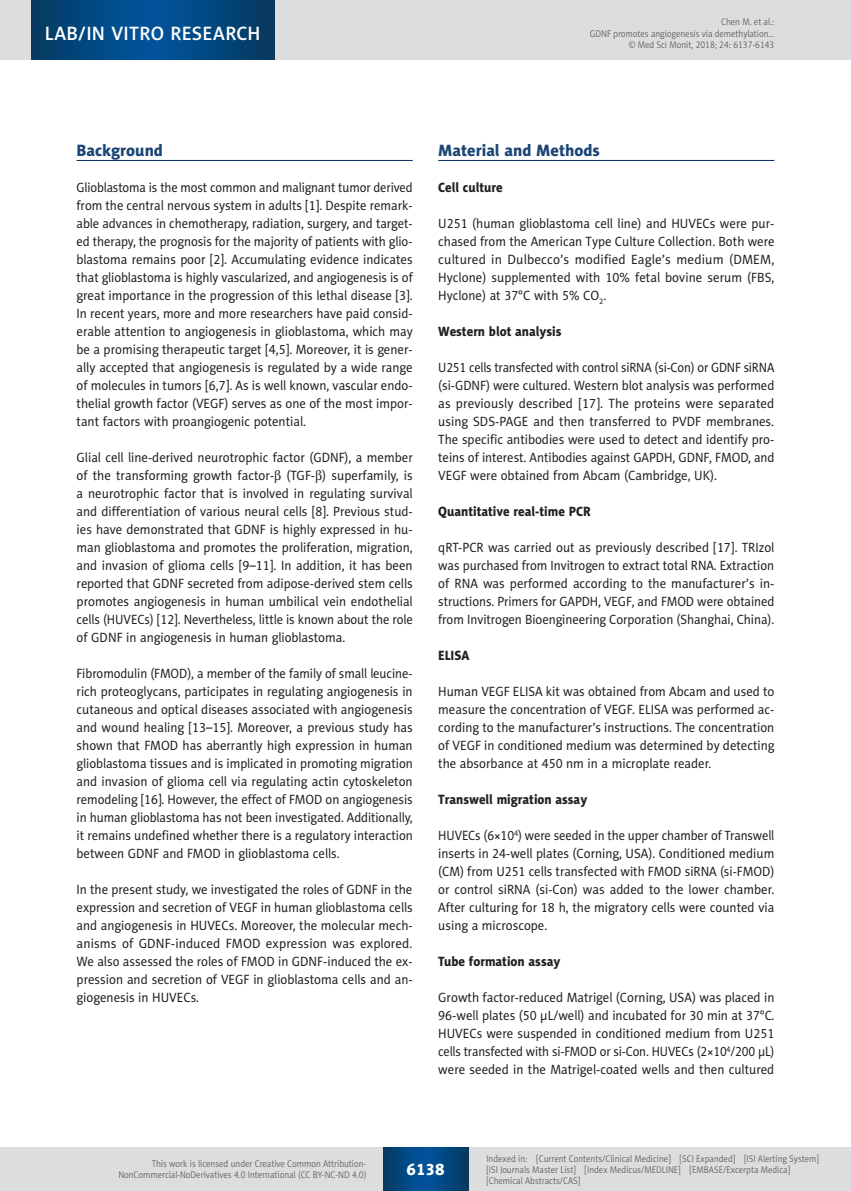
<style>
.page{position:relative;width:851px;height:1191px;background:#fff}
.page>*{position:absolute;margin:0;border:0;box-sizing:border-box;transform-origin:0 0}
.t1{font:19.5px "Naomi Sans EFN Medium";letter-spacing:.015em;color:#fff}
.MSM_Headline_1{font:16.5px "Naomi Sans EFN Heavy";color:#1a4574}
.t2{font:16.5px "Naomi Sans EFN Heavy";color:#fff}
.MSM_Body{font:13.5px/18px "Naomi Sans EFN";color:#231f20;text-align:justify;scale:.95 1}
.MSM_Body-2{font:13.5px/18px "Naomi Sans EFN";color:#231f20;text-align:justify;scale:.93 1}
.MSM_Body-3{font:13.5px/18px "Naomi Sans EFN";color:#231f20;text-align:justify;scale:.94 1}
.MSM_Body-4{font:13.5px/18px "Naomi Sans EFN";color:#231f20;text-align:justify;scale:.92 1}
.MSM_Headline_2{font:13.5px "Naomi Sans EFN Heavy";color:#231f20;scale:.95 1}
.MSM_pagina_sygnatura{font:9.75px/11.2px "Naomi Sans EFN Light";color:#57585a;scale:.9 1}
.MSM_pagina_zywa{font:9.75px/11.2px "Naomi Sans EFN Light";color:#57585a;text-align:right;scale:.9 1}
.s1{font-family:"Standard Sym L"}
</style>
<div class="page">
<hr style="left:77px;top:160px;width:335px;height:1px;background:#00295c">
<hr style="left:438px;top:160px;width:336px;height:1px;background:#00295c">
<div style="left:0;top:1148px;width:850px;height:43px;background:#dcdddf"></div>
<svg style="left:383px;top:1147px;width:85px;height:43px;background:#02477e"></svg>
<div style="left:0;top:0;width:850px;height:60px;background:#dcdddf"></div>
<hr style="left:850px;top:0;width:1px;height:60px;background:#dcdddf">
<svg style="left:32px;top:0;width:242px;height:60px;background:#02477f"></svg>
<h1 class="t1" style="left:45px;top:22px;width:217px">LAB/IN VITRO RESEARCH</h1>
<p class="MSM_pagina_zywa" style="left:589px;top:16px;width:206px">Chen M. et al.:<br>GDNF promotes angiogenesis via demethylation…</p>
<p class="MSM_pagina_sygnatura" style="left:628px;top:39px;width:163px">© Med Sci Monit, 2018; 24: 6137-6143</p>
<p class="MSM_Headline_1" style="left:77px;top:140px;width:88px">Background</p>
<p class="MSM_Body-2" style="left:77px;top:178px;width:363px">Glioblastoma is the most common and malignant tumor derived from the central nervous system in adults [1]. Despite remark&shy;able advances in chemotherapy, radiation, surgery, and target&shy;ed therapy, the prognosis for the majority of patients with glio&shy;blastoma remains poor [2]. Accumulating evidence indicates that glioblastoma is highly vascularized, and angiogenesis is of great importance in the progression of this lethal disease [3].<br>In recent years, more and more researchers have paid consid&shy;erable attention to angiogenesis in glioblastoma, which may be a promising therapeutic target [4,5]. Moreover, it is gener&shy;ally accepted that angiogenesis is regulated by a wide range of molecules in tumors [6,7]. As is well known, vascular endo&shy;thelial growth factor (VEGF) serves as one of the most impor&shy;tant factors with proangiogenic potential.</p>
<p class="MSM_Body" style="left:77px;top:448px;width:355px">Glial cell line-derived neurotrophic factor (GDNF), a member of the transforming growth factor-<span class="s1">b</span> (TGF-<span class="s1">b</span>) superfamily, is a neurotrophic factor that is involved in regulating survival and differentiation of various neural cells [8]. Previous stud&shy;ies have demonstrated that GDNF is highly expressed in hu&shy;man glioblastoma and promotes the proliferation, migration, and invasion of glioma cells [9–11]. In addition, it has been reported that GDNF secreted from adipose-derived stem cells promotes angiogenesis in human umbilical vein endothelial cells (HUVECs) [12]. Nevertheless, little is known about the role of GDNF in angiogenesis in human glioblastoma.</p>
<p class="MSM_Body-3" style="left:77px;top:664px;width:359px">Fibromodulin (FMOD), a member of the family of small leucine&shy;rich proteoglycans, participates in regulating angiogenesis in cutaneous and optical diseases associated with angiogenesis and wound healing [13–15]. Moreover, a previous study has shown that FMOD has aberrantly high expression in human glioblastoma tissues and is implicated in promoting migration and invasion of glioma cell via regulating actin cytoskeleton remodeling [16]. However, the effect of FMOD on angiogenesis in human glioblastoma has not been investigated. Additionally, it remains undefined whether there is a regulatory interaction between GDNF and FMOD in glioblastoma cells.</p>
<p class="MSM_Body" style="left:77px;top:880px;width:355px">In the present study, we investigated the roles of GDNF in the expression and secretion of VEGF in human glioblastoma cells and angiogenesis in HUVECs. Moreover, the molecular mech&shy;anisms of GDNF-induced FMOD expression was explored.<br>We also assessed the roles of FMOD in GDNF-induced the ex&shy;pression and secretion of VEGF in glioblastoma cells and an&shy;giogenesis in HUVECs.</p>
<p class="MSM_Headline_1" style="left:438px;top:140px;width:163px">Material and Methods</p>
<p class="MSM_Headline_2" style="left:438px;top:179px;width:69px">Cell culture</p>
<p class="MSM_Body" style="left:438px;top:214px;width:355px">U251 (human glioblastoma cell line) and HUVECs were pur&shy;chased from the American Type Culture Collection. Both were cultured in Dulbecco’s modified Eagle’s medium (DMEM, Hyclone) supplemented with 10% fetal bovine serum (FBS, Hyclone) at 37°C with 5% CO<sub>2</sub>.</p>
<p class="MSM_Headline_2" style="left:438px;top:323px;width:131px">Western blot analysis</p>
<p class="MSM_Body-4" style="left:438px;top:358px;width:367px">U251 cells transfected with control siRNA (si-Con) or GDNF siRNA (si-GDNF) were cultured. Western blot analysis was performed as previously described [17]. The proteins were separated using SDS-PAGE and then transferred to PVDF membranes.<br>The specific antibodies were used to detect and identify pro&shy;teins of interest. Antibodies against GAPDH, GDNF, FMOD, and VEGF were obtained from Abcam (Cambridge, UK).</p>
<p class="MSM_Headline_2" style="left:438px;top:503px;width:162px">Quantitative real-time PCR</p>
<p class="MSM_Body" style="left:438px;top:538px;width:355px">qRT-PCR was carried out as previously described [17]. TRIzol was purchased from Invitrogen to extract total RNA. Extraction of RNA was performed according to the manufacturer’s in&shy;structions. Primers for GAPDH, VEGF, and FMOD were obtained from Invitrogen Bioengineering Corporation (Shanghai, China).</p>
<p class="MSM_Headline_2" style="left:438px;top:647px;width:34px">ELISA</p>
<p class="MSM_Body" style="left:438px;top:682px;width:355px">Human VEGF ELISA kit was obtained from Abcam and used to measure the concentration of VEGF. ELISA was performed ac&shy;cording to the manufacturer’s instructions. The concentration of VEGF in conditioned medium was determined by detecting the absorbance at 450 nm in a microplate reader.</p>
<p class="MSM_Headline_2" style="left:438px;top:791px;width:158px">Transwell migration assay</p>
<p class="MSM_Body-2" style="left:438px;top:826px;width:363px">HUVECs (6×10<sup>4</sup>) were seeded in the upper chamber of Transwell inserts in 24-well plates (Corning, USA). Conditioned medium (CM) from U251 cells transfected with FMOD siRNA (si-FMOD) or control siRNA (si-Con) was added to the lower chamber.<br>After culturing for 18 h, the migratory cells were counted via using a microscope.</p>
<p class="MSM_Headline_2" style="left:438px;top:953px;width:130px">Tube formation assay</p>
<p class="MSM_Body" style="left:438px;top:988px;width:355px">Growth factor-reduced Matrigel (Corning, USA) was placed in 96-well plates (50 μL/well) and incubated for 30 min at 37°C.<br>HUVECs were suspended in conditioned medium from U251 cells transfected with si-FMOD or si-Con. HUVECs (2×10<sup>4</sup>/200 μL) were seeded in the Matrigel-coated wells and then cultured</p>
<p class="MSM_pagina_sygnatura" style="left:118px;top:1158px;width:277px;text-align:right">This work is licensed under Creative Common Attribution-<br>NonCommercial-NoDerivatives 4.0 International (CC BY-NC-ND 4.0)</p>
<p class="t2" style="left:406px;top:1159px;width:40px">6138</p>
<p class="MSM_pagina_sygnatura" style="left:486px;top:1152px;width:371px">Indexed in: [Current Contents/Clinical Medicine] [SCI Expanded] [ISI Alerting System] [ISI Journals Master List] [Index Medicus/MEDLINE] [EMBASE/Excerpta Medica] [Chemical Abstracts/CAS]</p>
</div>
